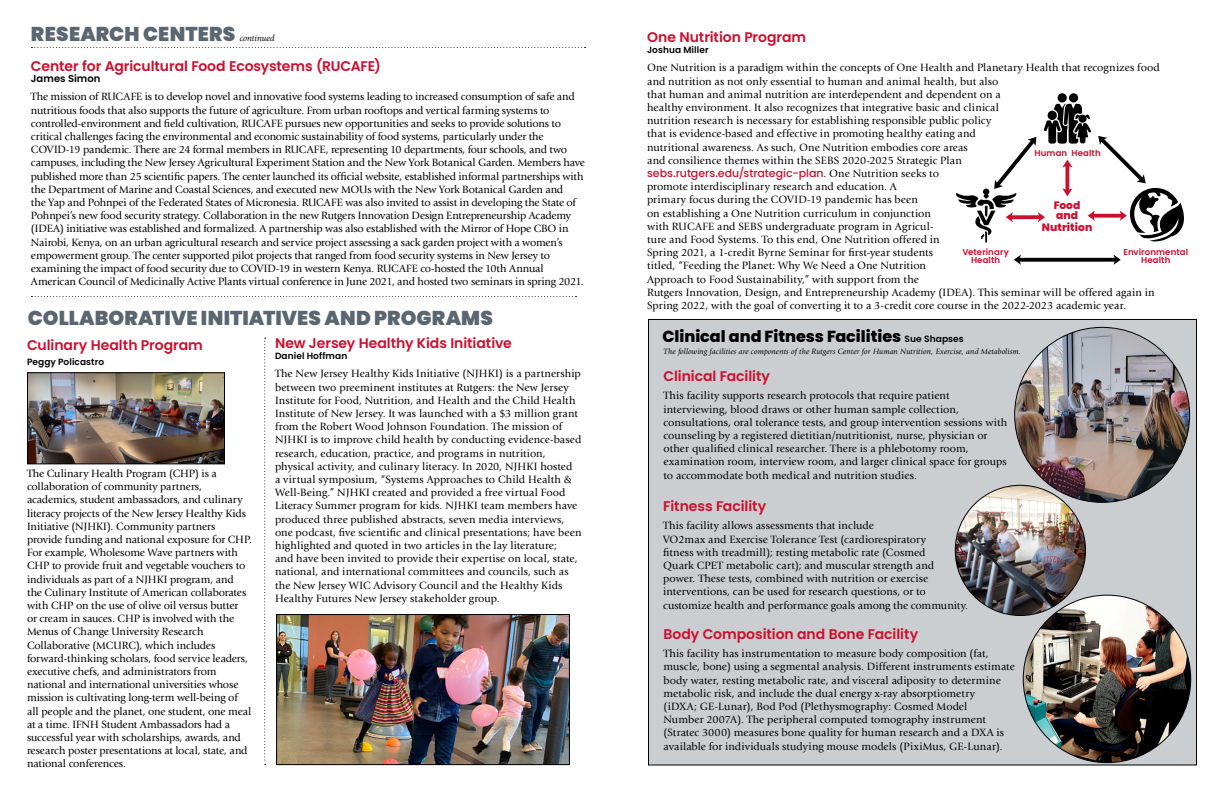
<style>
.page{position:relative;width:1224px;height:792px;background:#fff}
.page>*{position:absolute;margin:0;border:0;box-sizing:border-box;transform-origin:0 0}
.t1{font:900 20px "Poppins";letter-spacing:.005em;color:#5b6670}
.t2{font:800 16px "Poppins";color:#000}
.t3{font:600 14px "Poppins";letter-spacing:-.005em;color:#ce0e2d}
.t4{font:11px/13.2px "Giovanni Std";color:#000}
.t5{font:500 11px "Poppins";letter-spacing:-.005em;color:#ce0e2d}
.t6{font:800 10.7px/10.2px "Poppins";letter-spacing:.005em;color:#ce0e2d}
.t7{font:600 10px "Poppins";letter-spacing:.005em;color:#000}
.t8{font:600 9px "Poppins";letter-spacing:.01em;color:#000}
.t9{font:italic 9px "Giovanni Std";color:#000}
.t10{font:600 8.6px/8.6px "Poppins";letter-spacing:.01em;color:#ce0e2d;text-align:center}
.t11{font:italic 8px "Giovanni Std";letter-spacing:.01em;color:#000}
.s1{font-family:"Giovanni Std";font-weight:400;color:#000}
.s2{font-weight:600;font-size:9.1px}
</style>
<div class="page">
<div style="left:648px;top:319px;width:548px;height:446px;background:#caced1"></div>
<svg style="left:31px;top:47px;width:554px;height:1px"></svg>
<svg style="left:31px;top:296px;width:546px;height:1px"></svg>
<svg style="left:264px;top:338px;width:2px;height:427px"></svg>
<img style="left:278px;top:616px;width:290px;height:147px">
<div style="left:276px;top:614px;width:294px;height:151px;border:1px solid #000"></div>
<img style="left:1015px;top:327px;width:175px;height:175px;border-radius:87px">
<img style="left:955px;top:485px;width:131px;height:131px;border-radius:65px">
<img style="left:1023px;top:595px;width:168px;height:168px;border-radius:84px">
<div style="left:1058px;top:93px;width:9px;height:9px;background:#000;border-radius:50%"></div>
<div style="left:1069px;top:93px;width:9px;height:9px;background:#000;border-radius:50%"></div>
<svg style="left:1014px;top:255px;width:107px;height:10px"></svg>
<svg style="left:956px;top:104px;width:228px;height:139px"></svg>
<img style="left:29px;top:374px;width:194px;height:88px">
<div style="left:27px;top:372px;width:198px;height:92px;border:1px solid #000"></div>
<h1 class="t1" style="left:31px;top:22px;width:206px">RESEARCH CENTERS</h1>
<p class="t9" style="left:240px;top:33px;width:36px">continued</p>
<p class="t3" style="left:31px;top:58px;width:352px">Center for Agricultural Food Ecosystems (RUCAFE)</p>
<p class="t7" style="left:31px;top:72px;width:71px">James Simon</p>
<p class="t4" style="left:31px;top:90px;width:556px">The mission of RUCAFE is to develop novel and innovative food systems leading to increased consumption of safe and nutritious foods that also supports the future of agriculture. From urban rooftops and vertical farming systems to controlled-environment and field cultivation, RUCAFE pursues new opportunities and seeks to provide solutions to critical challenges facing the environmental and economic sustainability of food systems, particularly under the COVID-19 pandemic. There are 24 formal members in RUCAFE, representing 10 departments, four schools, and two campuses, including the New Jersey Agricultural Experiment Station and the New York Botanical Garden. Members have published more than 25 scientific papers. The center launched its official website, established informal partnerships with the Department of Marine and Coastal Sciences, and executed new MOUs with the New York Botanical Garden and<br>the Yap and Pohnpei of the Federated States of Micronesia. RUCAFE was also invited to assist in developing the State of Pohnpei’s new food security strategy. Collaboration in the new Rutgers Innovation Design Entrepreneurship Academy (IDEA) initiative was established and formalized. A partnership was also established with the Mirror of Hope CBO in Nairobi, Kenya, on an urban agricultural research and service project assessing a sack garden project with a women’s empowerment group. The center supported pilot projects that ranged from food security systems in New Jersey to examining the impact of food security due to COVID-19 in western Kenya. RUCAFE co-hosted the 10th Annual American Council of Medicinally Active Plants virtual conference in June 2021, and hosted two seminars in spring 2021.</p>
<h1 class="t1" style="left:28px;top:307px;width:467px">COLLABORATIVE INITIATIVES AND PROGRAMS</h1>
<p class="t3" style="left:27px;top:337px;width:177px">Culinary Health Program</p>
<p class="t8" style="left:27px;top:356px;width:79px">Peggy Policastro</p>
<p class="t3" style="left:275px;top:335px;width:238px">New Jersey Healthy Kids Initiative</p>
<p class="t8" style="left:275px;top:350px;width:74px">Daniel Hoffman</p>
<p class="t4" style="left:275px;top:367px;width:308px">The New Jersey Healthy Kids Initiative (NJHKI) is a partnership between two preeminent institutes at Rutgers: the New Jersey Institute for Food, Nutrition, and Health and the Child Health Institute of New Jersey. It was launched with a $3 million grant from the Robert Wood Johnson Foundation. The mission of NJHKI is to improve child health by conducting evidence-based research, education, practice, and programs in nutrition, physical activity, and culinary literacy. In 2020, NJHKI hosted<br>a virtual symposium, “Systems Approaches to Child Health &amp; Well-Being.” NJHKI created and provided a free virtual Food Literacy Summer program for kids. NJHKI team members have produced three published abstracts, seven media interviews, one podcast, five scientific and clinical presentations; have been highlighted and quoted in two articles in the lay literature;<br>and have been invited to provide their expertise on local, state, national, and international committees and councils, such as the New Jersey WIC Advisory Council and the Healthy Kids Healthy Futures New Jersey stakeholder group.</p>
<p class="t4" style="left:27px;top:467px;width:226px">The Culinary Health Program (CHP) is a collaboration of community partners, academics, student ambassadors, and culinary literacy projects of the New Jersey Healthy Kids Initiative (NJHKI). Community partners provide funding and national exposure for CHP.<br>For example, Wholesome Wave partners with CHP to provide fruit and vegetable vouchers to individuals as part of a NJHKI program, and<br>the Culinary Institute of American collaborates with CHP on the use of olive oil versus butter<br>or cream in sauces. CHP is involved with the Menus of Change University Research Collaborative (MCURC), which includes forward-thinking scholars, food service leaders, executive chefs, and administrators from national and international universities whose mission is cultivating long-term well-being of all people and the planet, one student, one meal at a time. IFNH Student Ambassadors had a successful year with scholarships, awards, and research poster presentations at local, state, and national conferences.</p>
<p class="t3" style="left:647px;top:29px;width:161px">One Nutrition Program</p>
<p class="t8" style="left:647px;top:44px;width:63px">Joshua Miller</p>
<p class="t4" style="left:647px;top:61px;width:514px">One Nutrition is a paradigm within the concepts of One Health and Planetary Health that recognizes food and nutrition as not only essential to human and animal health, but also<br>that human and animal nutrition are interdependent and dependent on a<br>healthy environment. It also recognizes that integrative basic and clinical<br>nutrition research is necessary for establishing responsible public policy<br>that is evidence-based and effective in promoting healthy eating and<br>nutritional awareness. As such, One Nutrition embodies core areas<br>and consilience themes within the SEBS 2020-2025 Strategic Plan</p>
<p class="t5" style="left:647px;top:167px;width:293px">sebs.rutgers.edu/strategic-plan<span class="s1">. One Nutrition seeks to</span></p>
<p class="t4" style="left:647px;top:180px;width:509px">promote interdisciplinary research and education. A<br>primary focus during the COVID-19 pandemic has been<br>on establishing a One Nutrition curriculum in conjunction<br>with RUCAFE and SEBS undergraduate program in Agricul-<br>ture and Food Systems. To this end, One Nutrition offered in<br>Spring 2021, a 1-credit Byrne Seminar for first-year students<br>titled, “Feeding the Planet: Why We Need a One Nutrition<br>Approach to Food Sustainability,” with support from the<br>Rutgers Innovation, Design, and Entrepreneurship Academy (IDEA). This seminar will be offered again in Spring 2022, with the goal of converting it to a 3-credit core course in the 2022-2023 academic year.</p>
<p class="t10" style="left:1035px;top:148px;width:68px">Human Health</p>
<p class="t6" style="left:1054px;top:200px;width:28px">Food and</p>
<p class="t6" style="left:1042px;top:222px;width:52px">Nutrition</p>
<p class="t10" style="left:962px;top:247px;width:48px">Veterinary<br>Health</p>
<p class="t10" style="left:1123px;top:247px;width:66px">Environmental<br>Health</p>
<h2 class="t2" style="left:662px;top:327px;width:303px">Clinical and Fitness Facilities <span class="s2">Sue Shapses</span></h2>
<p class="t11" style="left:663px;top:347px;width:359px">The following facilities are components of the Rutgers Center for Human Nutrition, Exercise, and Metabolism.</p>
<p class="t3" style="left:663px;top:368px;width:108px">Clinical Facility</p>
<p class="t4" style="left:663px;top:389px;width:345px">This facility supports research protocols that require patient interviewing, blood draws or other human sample collection, consultations, oral tolerance tests, and group intervention sessions with counseling by a registered dietitian/nutritionist, nurse, physician or other qualified clinical researcher. There is a phlebotomy room, examination room, interview room, and larger clinical space for groups to accommodate both medical and nutrition studies.</p>
<p class="t3" style="left:663px;top:498px;width:105px">Fitness Facility</p>
<p class="t4" style="left:663px;top:519px;width:307px">This facility allows assessments that include<br>VO2max and Exercise Tolerance Test (cardiorespiratory<br>fitness with treadmill); resting metabolic rate (Cosmed<br>Quark CPET metabolic cart); and muscular strength and power. These tests, combined with nutrition or exercise interventions, can be used for research questions, or to customize health and performance goals among the community.</p>
<p class="t3" style="left:663px;top:626px;width:256px">Body Composition and Bone Facility</p>
<p class="t4" style="left:663px;top:647px;width:353px">This facility has instrumentation to measure body composition (fat, muscle, bone) using a segmental analysis. Different instruments estimate body water, resting metabolic rate, and visceral adiposity to determine metabolic risk, and include the dual energy x-ray absorptiometry<br>(iDXA; GE-Lunar), Bod Pod (Plethysmography: Cosmed Model<br>Number 2007A). The peripheral computed tomography instrument (Stratec 3000) measures bone quality for human research and a DXA is available for individuals studying mouse models (PixiMus, GE-Lunar).</p>
</div>
